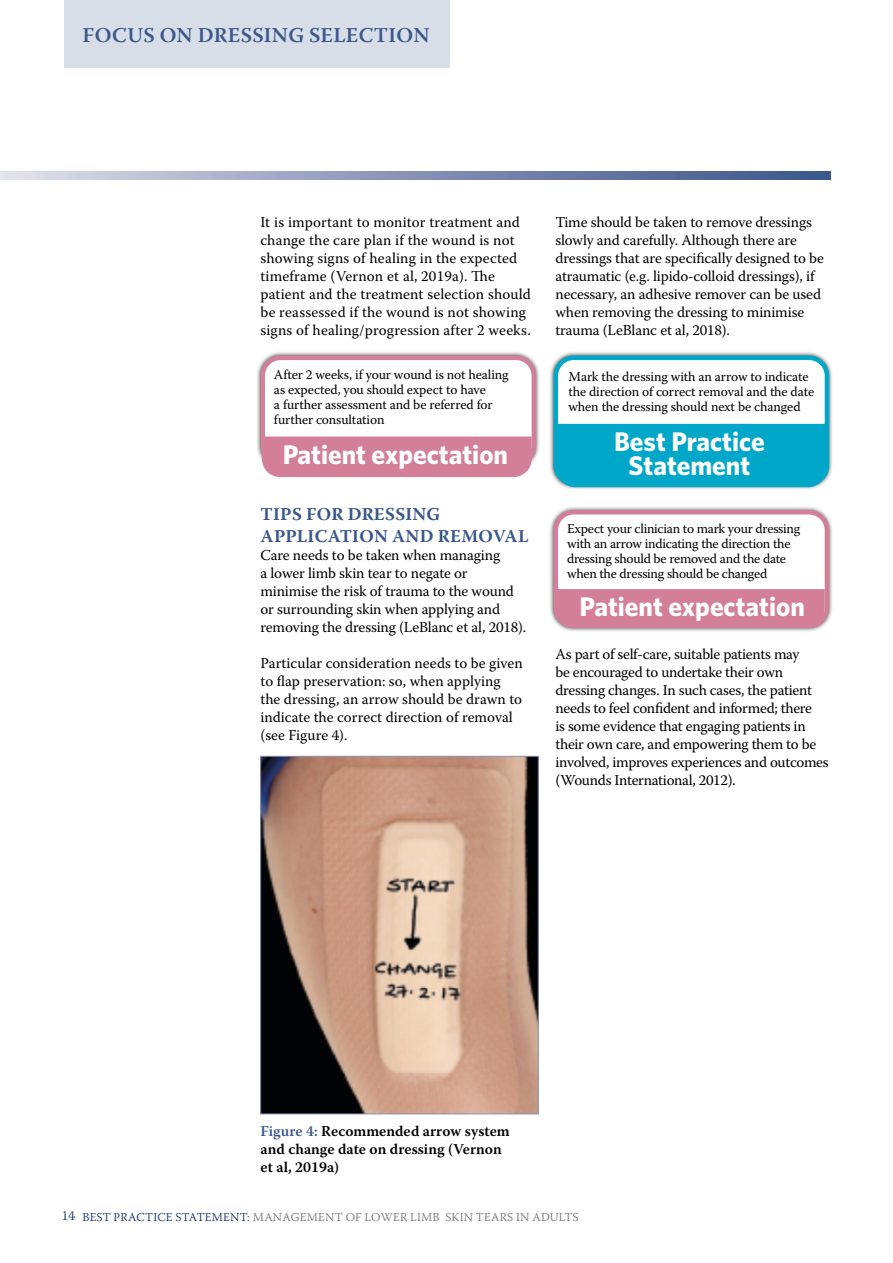
<style>
.page{position:relative;width:893px;height:1263px;background:#fff}
.page>*{position:absolute;margin:0;border:0;box-sizing:border-box;transform-origin:0 0}
.t1{font:700 27px/24px "Whitney";color:#fff;text-align:center}
.t2{font:600 21px "Warnock Pro";letter-spacing:.015em;color:#3a588b}
.t3{font:700 18px/22.5px "Warnock Pro";letter-spacing:.01em;color:#3a588b}
.t4{font:15px/18px "Warnock Pro";letter-spacing:-.01em;color:#000}
.t5{font:15px/18px "Warnock Pro";letter-spacing:.01em;color:#000}
.t6{font:600 15px/18px "Warnock Pro";color:#000}
.t7{font:13.5px/15px "Warnock Pro";letter-spacing:-.01em;color:#000}
.t8{font:300 12px "Warnock Pro";letter-spacing:.01em;color:#737172}
.s1{color:#3a588b}
.s2{font-size:13.5px;color:#102e65}
.s3{color:#102e65}
</style>
<div class="page">
<div style="left:64px;top:0;width:385px;height:68px;background:#d8dee8"></div>
<div style="left:256px;top:351px;width:285px;height:119px;background:#000;opacity:.75"></div>
<div style="left:263px;top:358px;width:271px;height:106px;background:#fff;border-radius:18px"></div>
<div style="left:260px;top:356px;width:276px;height:110px;border:4px solid #d37f9a;border-radius:18px"></div>
<div style="left:549px;top:505px;width:285px;height:127px;background:#000;opacity:.75"></div>
<div style="left:556px;top:512px;width:271px;height:114px;background:#fff;border-radius:18px"></div>
<div style="left:554px;top:510px;width:275px;height:118px;border:4px solid #d37f9a;border-radius:18px"></div>
<div style="left:262px;top:437px;width:270px;height:40px;background:#d37f9a"></div>
<div style="left:555px;top:589px;width:270px;height:37px;background:#d37f9a"></div>
<img style="left:262px;top:758px;width:274px;height:354px">
<div style="left:260px;top:756px;width:278px;height:358px;border:1px solid #8d97b9"></div>
<div style="left:549px;top:351px;width:285px;height:139px;background:#000;opacity:.75"></div>
<div style="left:556px;top:358px;width:271px;height:125px;background:#fff;border-radius:18px"></div>
<div style="left:554px;top:356px;width:275px;height:130px;border:4px solid #00a7c9;border-radius:18px"></div>
<div style="left:557px;top:424px;width:269px;height:63px;background:#00a7c9"></div>
<svg style="left:0;top:171px;width:830px;height:9px;background:#8995b7"></svg>
<h2 class="t2" style="left:83px;top:23px;width:349px">FOCUS ON DRESSING SELECTION</h2>
<p class="t5" style="left:260px;top:213px;width:272px">It is important to monitor treatment and change the care plan if the wound is not showing signs of healing in the expected timeframe (Vernon et al, 2019a). The patient and the treatment selection should be reassessed if the wound is not showing signs of healing/progression after 2 weeks.</p>
<p class="t7" style="left:274px;top:367px;width:236px">After 2 weeks, if your wound is not healing as expected, you should expect to have<br>a further assessment and be referred for further consultation</p>
<h1 class="t1" style="left:283px;top:442px;width:227px">Patient expectation</h1>
<p class="t3" style="left:261px;top:502px;width:270px">TIPS FOR DRESSING<br>APPLICATION AND REMOVAL</p>
<p class="t4" style="left:260px;top:546px;width:267px">Care needs to be taken when managing<br>a lower limb skin tear to negate or minimise the risk of trauma to the wound or surrounding skin when applying and removing the dressing (LeBlanc et al, 2018).</p>
<p class="t4" style="left:260px;top:654px;width:264px">Particular consideration needs to be given to flap preservation: so, when applying the dressing, an arrow should be drawn to indicate the correct direction of removal (see Figure 4).</p>
<p class="t4" style="left:555px;top:213px;width:270px">Time should be taken to remove dressings slowly and carefully. Although there are dressings that are specifically designed to be atraumatic (e.g. lipido-colloid dressings), if necessary, an adhesive remover can be used when removing the dressing to minimise trauma (LeBlanc et al, 2018).</p>
<p class="t7" style="left:568px;top:369px;width:247px">Mark the dressing with an arrow to indicate the direction of correct removal and the date when the dressing should next be changed</p>
<h1 class="t1" style="left:614px;top:429px;width:152px">Best Practice<br>Statement</h1>
<p class="t7" style="left:567px;top:521px;width:235px">Expect your clinician to mark your dressing with an arrow indicating the direction the dressing should be removed and the date when the dressing should be changed</p>
<h1 class="t1" style="left:580px;top:594px;width:227px">Patient expectation</h1>
<p class="t4" style="left:555px;top:645px;width:275px">As part of self-care, suitable patients may<br>be encouraged to undertake their own dressing changes. In such cases, the patient needs to feel confident and informed; there<br>is some evidence that engaging patients in their own care, and empowering them to be involved, improves experiences and outcomes (Wounds International, 2012).</p>
<p class="t6" style="left:261px;top:1122px;width:251px"><span class="s1">Figure 4:</span> Recommended arrow system and change date on dressing (Vernon et al, 2019a)</p>
<p class="t8" style="left:62px;top:1209px;width:518px"><span class="s2">14</span> <span class="s3">BEST PRACTICE STATEMENT:</span> MANAGEMENT OF LOWER LIMB SKIN TEARS IN ADULTS</p>
</div>
